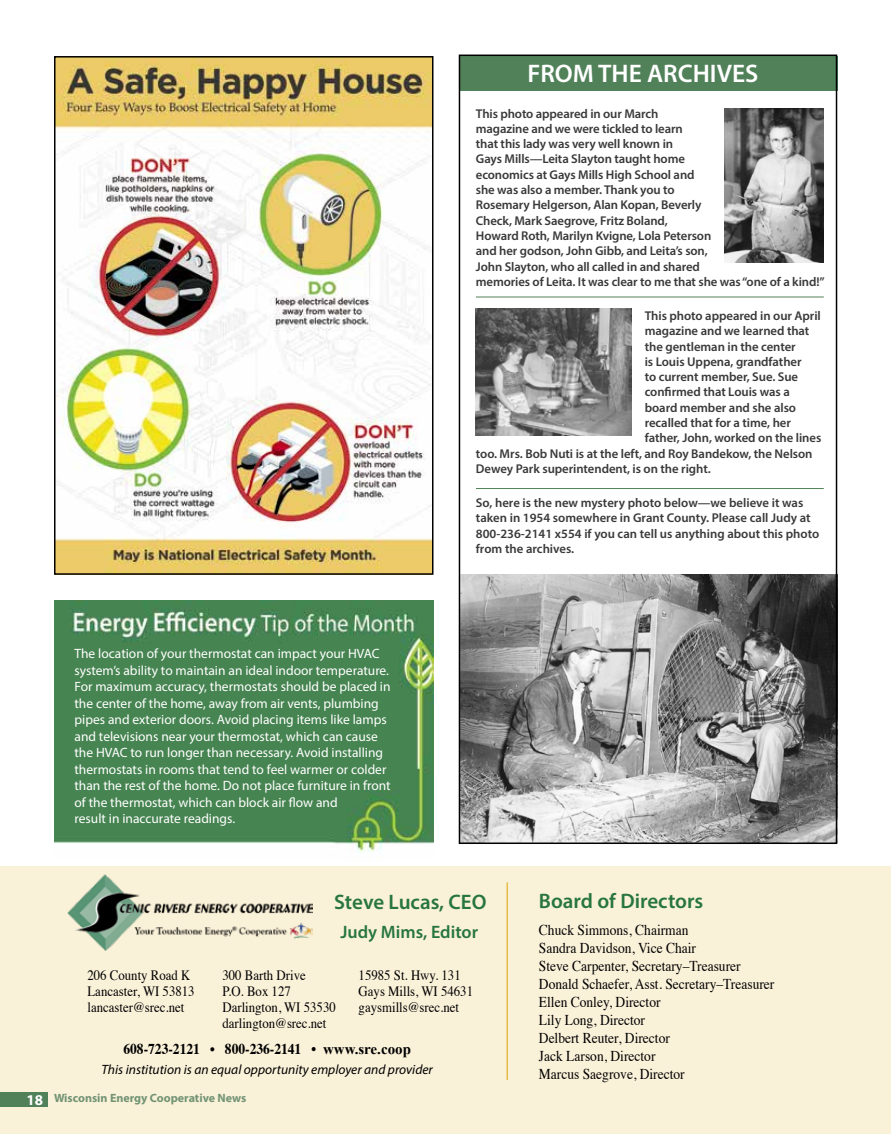
<style>
.page{position:relative;width:891px;height:1134px;background:#fff}
.page>*{position:absolute;margin:0;border:0;box-sizing:border-box;transform-origin:0 0}
.t1{font:600 25.5px "Myriad Pro";color:#fff}
.t2{font:600 21px "Myriad Pro";color:#27763d}
.t3{font:600 18px "Myriad Pro";color:#27763d}
.t4{font:15px/18px "Times";color:#000;scale:.9 1}
.t5{font:700 15px "Times";color:#000;scale:.9 1}
.t6{font:14.25px/15.8px "Times";color:#000;scale:.9 1}
.t7{font:13.5px/16.5px "Myriad Pro";color:#fff}
.t8{font:italic 13.5px "Myriad Pro";color:#000}
.t9{font:600 12.75px/15.3px "Myriad Pro";letter-spacing:-.01em;color:#393939}
.t10{font:700 12px "Myriad Pro";color:#729473}
.s1{font-weight:400}
.s2{font-family:"Times New Roman"}
.s3{font-size:15px;color:#fff}
</style>
<div class="page">
<img style="left:54px;top:601px;width:380px;height:252px">
<div style="left:0;top:866px;width:891px;height:268px;background:#faf1d9"></div>
<div style="left:0;top:1093px;width:48px;height:14px;background:#518159"></div>
<hr style="left:507px;top:882px;width:1px;height:198px;background:#e6bd44">
<img style="left:67px;top:874px;width:246px;height:76px">
<img style="left:57px;top:59px;width:374px;height:513px">
<div style="left:54px;top:56px;width:380px;height:519px;border:2px solid #000"></div>
<img style="left:476px;top:309px;width:155px;height:126px">
<div style="left:460px;top:56px;width:377px;height:35px;background:#518159"></div>
<img style="left:725px;top:108px;width:99px;height:154px">
<img style="left:462px;top:575px;width:372px;height:266px">
<hr style="left:476px;top:297px;width:348px;height:1px;background:#518159">
<hr style="left:476px;top:488px;width:348px;height:1px;background:#518159">
<div style="left:459px;top:55px;width:378px;height:789px;border:2px solid #000"></div>
<h1 class="t1" style="left:527px;top:57px;width:233px">FROM THE ARCHIVES</h1>
<p class="t7" style="left:75px;top:645px;width:318px">The location of your thermostat can impact your HVAC system’s ability to maintain an ideal indoor temperature.<br>For maximum accuracy, thermostats should be placed in the center of the home, away from air vents, plumbing pipes and exterior doors. Avoid placing items like lamps and televisions near your thermostat, which can cause the HVAC to run longer than necessary. Avoid installing thermostats in rooms that tend to feel warmer or colder than the rest of the home. Do not place furniture in front of the thermostat, which can block air flow and<br>result in inaccurate readings.</p>
<p class="t9" style="left:476px;top:105px;width:350px">This photo appeared in our March<br>magazine and we were tickled to learn<br>that this lady was very well known in<br>Gays Mills—Leita Slayton taught home<br>economics at Gays Mills High School and<br>she was also a member. Thank you to<br>Rosemary Helgerson, Alan Kopan, Beverly<br>Check, Mark Saegrove, Fritz Boland,<br>Howard Roth, Marilyn Kvigne, Lola Peterson<br>and her godson, John Gibb, and Leita’s son,<br>John Slayton, who all called in and shared<br>memories of Leita. It was clear to me that she was “one of a kind!”</p>
<p class="t9" style="left:645px;top:308px;width:178px">This photo appeared in our April</p>
<p class="t9" style="left:645px;top:323px;width:166px">magazine and we learned that</p>
<p class="t9" style="left:645px;top:338px;width:153px">the gentleman in the center</p>
<p class="t9" style="left:645px;top:354px;width:158px">is Louis Uppena, grandfather</p>
<p class="t9" style="left:645px;top:369px;width:155px">to current member, Sue. Sue</p>
<p class="t9" style="left:645px;top:384px;width:147px">confirmed that Louis was a</p>
<p class="t9" style="left:645px;top:400px;width:153px">board member and she also</p>
<p class="t9" style="left:645px;top:415px;width:148px">recalled that for a time, her</p>
<p class="t9" style="left:645px;top:430px;width:178px">father, John, worked on the lines</p>
<p class="t9" style="left:476px;top:445px;width:338px">too. Mrs. Bob Nuti is at the left, and Roy Bandekow, the Nelson</p>
<p class="t9" style="left:476px;top:461px;width:236px">Dewey Park superintendent, is on the right.</p>
<p class="t9" style="left:476px;top:495px;width:345px">So, here is the new mystery photo below—we believe it was taken in 1954 somewhere in Grant County. Please call Judy at 800-236-2141 x554 if you can tell us anything about this photo from the archives.</p>
<h2 class="t2" style="left:334px;top:889px;width:154px">Steve Lucas, CEO</h2>
<h2 class="t2" style="left:539px;top:887px;width:166px">Board of Directors</h2>
<p class="t6" style="left:87px;top:966px;width:121px">206 County Road K<br>Lancaster, WI 53813 lancaster@srec.net</p>
<h3 class="t3" style="left:340px;top:920px;width:139px">Judy Mims, Editor</h3>
<p class="t6" style="left:222px;top:966px;width:127px">300 Barth Drive<br>P.O. Box 127<br>Darlington, WI 53530 darlington@srec.net</p>
<p class="t6" style="left:359px;top:967px;width:129px">15985 St. Hwy. 131<br>Gays Mills, WI 54631 gaysmills@srec.net</p>
<p class="t5" style="left:123px;top:1035px;width:321px">608-723-2121 • 800-236-2141 <span class="s1">•</span> <span class="s2">www.sre.coop</span></p>
<p class="t8" style="left:102px;top:1061px;width:333px">This institution is an equal opportunity employer and provider</p>
<p class="t10" style="left:27px;top:1091px;width:221px"><span class="s3">18</span> Wisconsin Energy Cooperative News</p>
<p class="t4" style="left:539px;top:919px;width:263px">Chuck Simmons, Chairman<br>Sandra Davidson, Vice Chair<br>Steve Carpenter, Secretary–Treasurer<br>Donald Schaefer, Asst. Secretary–Treasurer<br>Ellen Conley, Director<br>Lily Long, Director<br>Delbert Reuter, Director<br>Jack Larson, Director<br>Marcus Saegrove, Director</p>
</div>
